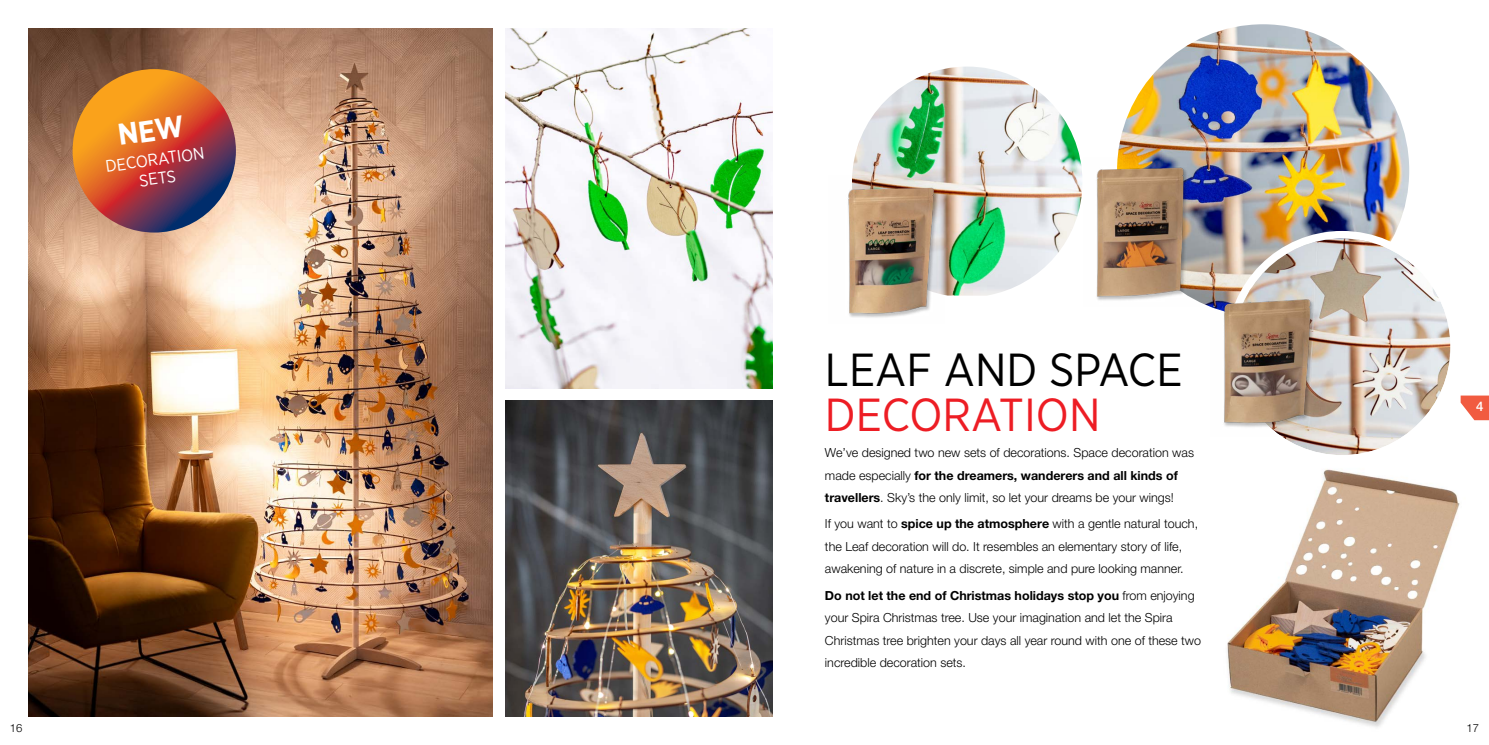
<style>
.page{position:relative;width:1489px;height:745px;background:#fff}
.page>*{position:absolute;margin:0;border:0;box-sizing:border-box;transform-origin:0 0}
.t1{font:46.25px "Gotham Narrow";color:#000}
.t2{font:46.25px "Gotham Narrow";color:#ed1d24}
.t3{font:16.75px/19px "Gotham Narrow";color:#fff;text-align:center}
.t4{font:500 13.25px "Helvetica Neue LT Pro";color:#fff}
.t5{font:300 12.5px/22.5px "Helvetica Neue LT Pro";color:#000}
.t6{font:300 11.25px "Helvetica Neue LT Pro";color:#000}
.s1{font-weight:700}
</style>
<div class="page">
<img style="left:1227px;top:469px;width:233px;height:258px">
<img style="left:28px;top:28px;width:465px;height:688px">
<img style="left:505px;top:400px;width:267px;height:316px">
<img style="left:505px;top:28px;width:267px;height:360px">
<svg style="left:73px;top:69px;width:163px;height:163px;background:#b35936"></svg>
<img style="left:852px;top:66px;width:230px;height:229px">
<img style="left:1116px;top:24px;width:292px;height:292px;border-radius:146px">
<img style="left:1233px;top:238px;width:217px;height:217px;border-radius:108px">
<div style="left:1226px;top:231px;width:231px;height:231px;border:8px solid #fff;border-radius:50%"></div>
<img style="left:1096px;top:158px;width:103px;height:144px">
<img style="left:848px;top:175px;width:96px;height:143px">
<img style="left:1209px;top:290px;width:115px;height:146px">
<svg style="left:1460px;top:395px;width:28px;height:25px"></svg>
<svg style="left:118px;top:115px;width:67px;height:30px;background:#e57024"></svg>
<h2 class="t3" style="left:104px;top:156px;width:101px;rotate:-8deg">DECORATION<br>SETS</h2>
<h1 class="t1" style="left:825px;top:341px;width:359px">LEAF AND SPACE</h1>
<h1 class="t2" style="left:825px;top:386px;width:277px">DECORATION</h1>
<p class="t5" style="left:825px;top:441px;width:370px">We’ve designed two new sets of decorations. Space decoration was made especially <span class="s1">for the dreamers, wanderers and all kinds of travellers</span>. Sky’s the only limit, so let your dreams be your wings!</p>
<p class="t5" style="left:825px;top:512px;width:374px">If you want to <span class="s1">spice up the atmosphere</span> with a gentle natural touch, the Leaf decoration will do. It resembles an elementary story of life, awakening of nature in a discrete, simple and pure looking manner.</p>
<p class="t5" style="left:825px;top:583px;width:378px"><span class="s1">Do not let the end of Christmas holidays stop you</span> from enjoying your Spira Christmas tree. Use your imagination and let the Spira Christmas tree brighten your days all year round with one of these two incredible decoration sets.</p>
<p class="t4" style="left:1475px;top:398px;width:9px">4</p>
<p class="t6" style="left:10px;top:720px;width:14px">16</p>
<p class="t6" style="left:1466px;top:720px;width:14px">17</p>
</div>
